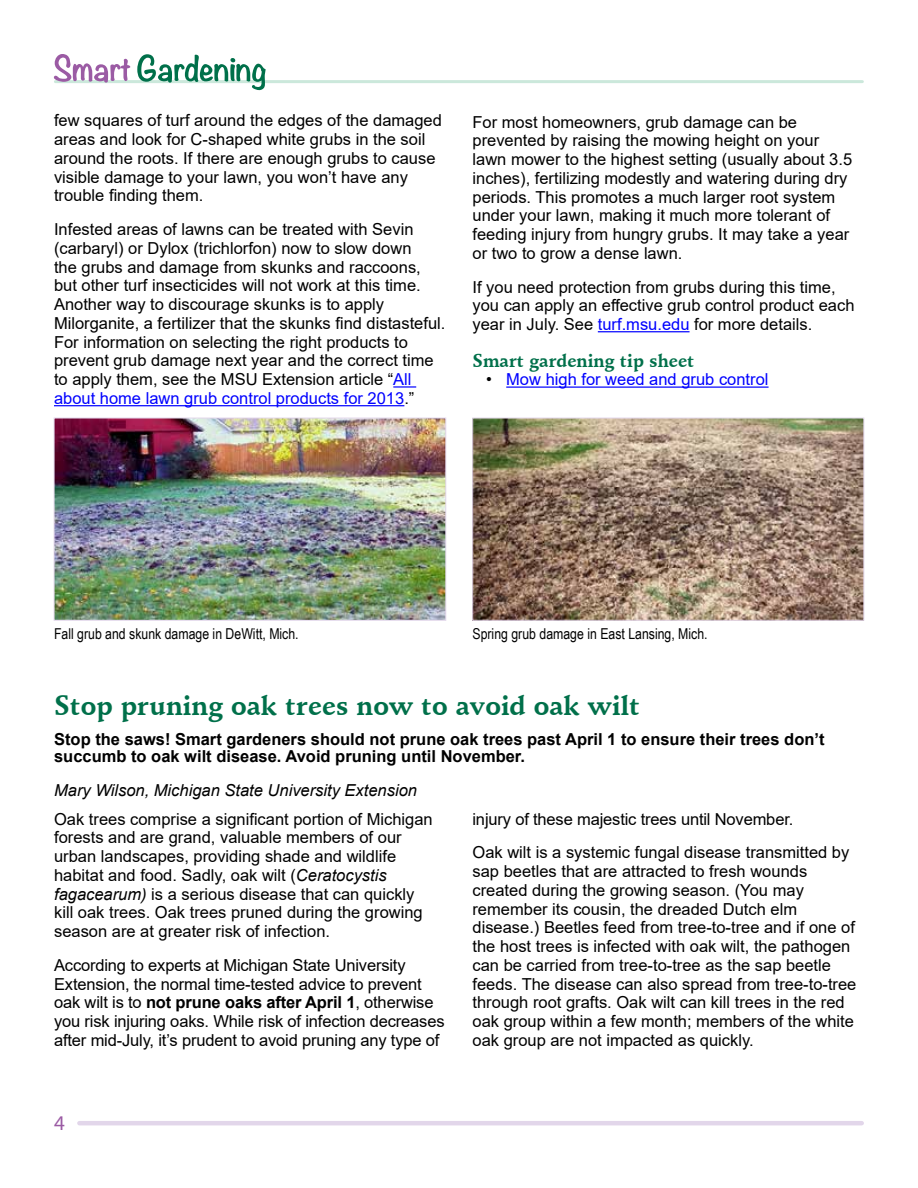
<style>
.page{position:relative;width:918px;height:1188px;background:#fff}
.page>*{position:absolute;margin:0;border:0;box-sizing:border-box;transform-origin:0 0}
.Title_garden{font:700 27px "Schneidler BT";color:#00704a}
.t1{font:21px "Myriad Pro";color:#9b5ba4}
.Small_subhead_garden{font:700 18px "Schneidler BT";color:#00704a}
.text_garden{font:16.5px/18.8px "Arial";color:#000}
.Deck_garden{font:700 16.5px/16.5px "Arial";color:#000}
.Author_garden{font:italic 16.5px "Arial";color:#000}
.t2{font:16.5px "Arial";color:#00f}
.t3{font:15px "Arial Narrow";color:#000}
.s1{color:#00f}
.s2{color:#000}
.s3{font-style:italic}
.s4{font-weight:700}
</style>
<div class="page">
<hr style="left:79px;top:1121px;width:783px;height:4px;background:#e2d6ea">
<hr style="left:55px;top:80px;width:807px;height:3px;background:#cbe8db">
<svg style="left:54px;top:54px;width:76px;height:29px"></svg>
<svg style="left:137px;top:54px;width:129px;height:36px"></svg>
<hr style="left:393px;top:386px;width:23px;height:2px;background:#00f">
<hr style="left:54px;top:405px;width:350px;height:1px;background:#00f">
<img style="left:56px;top:420px;width:388px;height:198px">
<div style="left:54px;top:418px;width:392px;height:202px;border:1px solid #e2d6ea"></div>
<hr style="left:598px;top:331px;width:92px;height:1px;background:#00f">
<hr style="left:506px;top:387px;width:263px;height:1px;background:#00f">
<img style="left:474px;top:420px;width:388px;height:198px">
<div style="left:472px;top:418px;width:392px;height:202px;border:1px solid #e2d6ea"></div>
<p class="text_garden" style="left:54px;top:111px;width:389px">few squares of turf around the edges of the damaged areas and look for C-shaped white grubs in the soil around the roots. If there are enough grubs to cause visible damage to your lawn, you won’t have any trouble finding them.</p>
<p class="text_garden" style="left:54px;top:220px;width:393px">Infested areas of lawns can be treated with Sevin (carbaryl) or Dylox (trichlorfon) now to slow down<br>the grubs and damage from skunks and raccoons, but other turf insecticides will not work at this time.<br>Another way to discourage skunks is to apply Milorganite, a fertilizer that the skunks find distasteful.<br>For information on selecting the right products to prevent grub damage next year and the correct time to apply them, see the MSU Extension article “<span class="s1">All about home lawn grub control products for 2013</span>.”</p>
<p class="text_garden" style="left:472px;top:112px;width:381px">For most homeowners, grub damage can be prevented by raising the mowing height on your lawn mower to the highest setting (usually about 3.5 inches), fertilizing modestly and watering during dry periods. This promotes a much larger root system under your lawn, making it much more tolerant of feeding injury from hungry grubs. It may take a year or two to grow a dense lawn.</p>
<p class="text_garden" style="left:472px;top:277px;width:384px">If you need protection from grubs during this time, you can apply an effective grub control product each year in July. See <span class="s1">turf.msu.edu</span> for more details.</p>
<p class="Small_subhead_garden" style="left:472px;top:349px;width:224px">Smart gardening tip sheet</p>
<p class="t2" style="left:486px;top:368px;width:284px"><span class="s2">•</span> Mow high for weed and grub control</p>
<p class="t3" style="left:54px;top:623px;width:246px">Fall grub and skunk damage in DeWitt, Mich.</p>
<p class="t3" style="left:472px;top:623px;width:237px">Spring grub damage in East Lansing, Mich.</p>
<p class="Title_garden" style="left:54px;top:689px;width:588px">Stop pruning oak trees now to avoid oak wilt</p>
<p class="Deck_garden" style="left:54px;top:732px;width:772px">Stop the saws! Smart gardeners should not prune oak trees past April 1 to ensure their trees don’t succumb to oak wilt disease. Avoid pruning until November.</p>
<p class="Author_garden" style="left:54px;top:779px;width:364px">Mary Wilson, Michigan State University Extension</p>
<p class="text_garden" style="left:54px;top:809px;width:380px">Oak trees comprise a significant portion of Michigan forests and are grand, valuable members of our urban landscapes, providing shade and wildlife habitat and food. Sadly, oak wilt (<span class="s3">Ceratocystis fagacearum)</span> is a serious disease that can quickly kill oak trees. Oak trees pruned during the growing season are at greater risk of infection.</p>
<p class="text_garden" style="left:54px;top:956px;width:392px">According to experts at Michigan State University Extension, the normal time-tested advice to prevent oak wilt is to <span class="s4">not prune oaks after April 1</span>, otherwise you risk injuring oaks. While risk of infection decreases after mid-July, it’s prudent to avoid pruning any type of</p>
<p class="text_garden" style="left:472px;top:809px;width:322px">injury of these majestic trees until November.</p>
<p class="text_garden" style="left:472px;top:843px;width:385px">Oak wilt is a systemic fungal disease transmitted by sap beetles that are attracted to fresh wounds created during the growing season. (You may remember its cousin, the dreaded Dutch elm disease.) Beetles feed from tree-to-tree and if one of the host trees is infected with oak wilt, the pathogen can be carried from tree-to-tree as the sap beetle feeds. The disease can also spread from tree-to-tree through root grafts. Oak wilt can kill trees in the red oak group within a few month; members of the white oak group are not impacted as quickly.</p>
<p class="t1" style="left:54px;top:1110px;width:12px">4</p>
</div>
